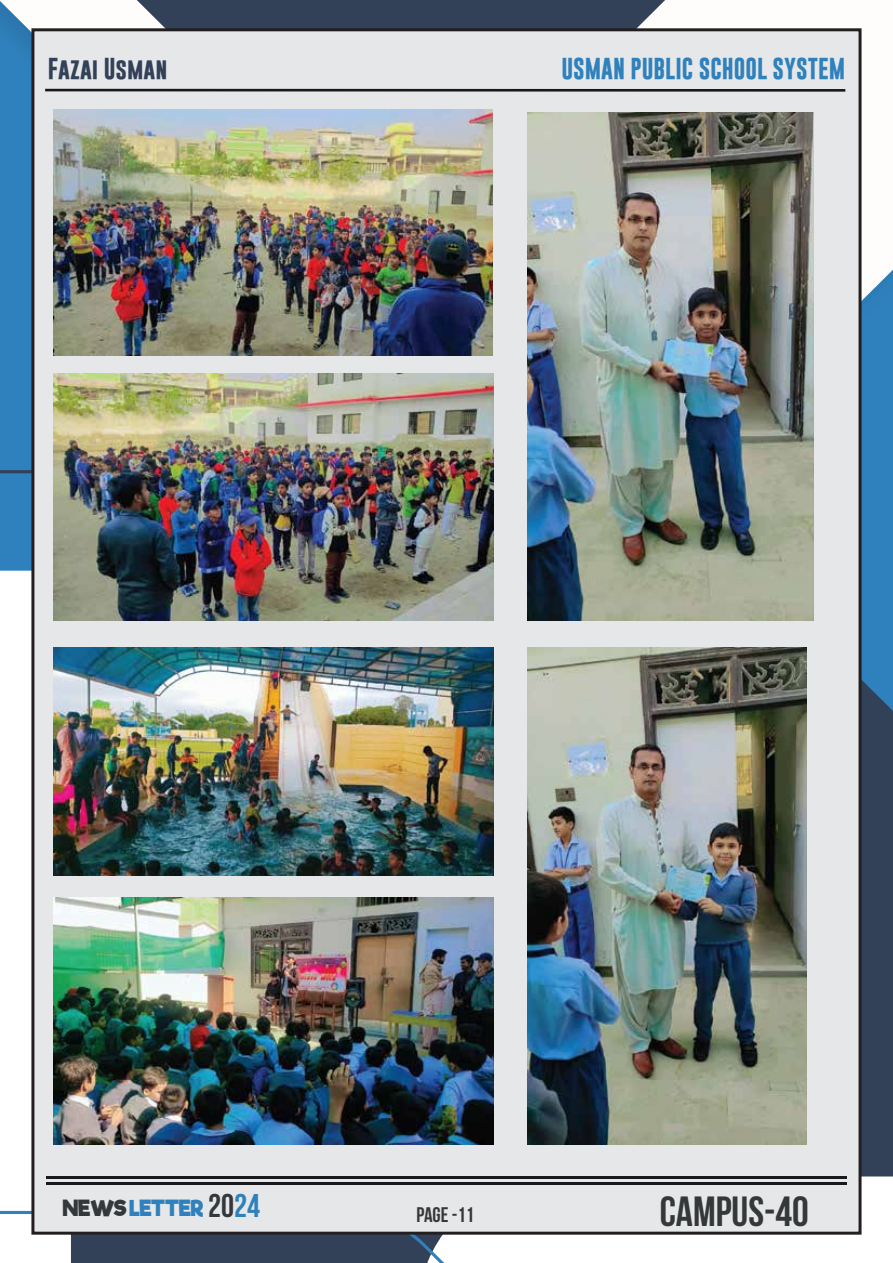
<style>
.page{position:relative;width:893px;height:1263px;background:#fff}
.page>*{position:absolute;margin:0;border:0;box-sizing:border-box;transform-origin:0 0}
.t1{font:700 42px "Bebas Neue";color:#353838}
.t2{font:700 21.9px "Gobold";color:#2f81bd}
.t3{font:700 21.9px "Gobold";color:#324058}
.t4{font:700 21px "Riffic Free";color:#2f81bd}
.t5{font:700 21px "Bebas Neue";color:#353838}
.s1{color:#35383a}
.s2{font-family:"Bebas Neue";font-size:32.7px;color:#35383a}
.s3{font-family:"Bebas Neue";font-size:32.7px}
</style>
<div class="page">
<svg style="left:0;top:28px;width:893px;height:503px;fill:#2f81bd"></svg>
<svg style="left:861px;top:581px;width:32px;height:654px;background:#435b77"></svg>
<svg style="left:0;top:1px;width:31px;height:472px;background:#3584bd"></svg>
<svg style="left:0;top:1211px;width:444px;height:52px"></svg>
<div style="left:137px;top:0;width:528px;height:28px;background:#324058"></div>
<div style="left:31px;top:28px;width:830px;height:1207px;background:#e6e7e8;border:3px solid #231f20"></div>
<hr style="left:46px;top:1176px;width:800px;height:2px;background:#19181d">
<hr style="left:46px;top:1182px;width:800px;height:2px;background:#19181d">
<hr style="left:45px;top:89px;width:800px;height:3px;background:#19181d">
<img style="left:54px;top:109px;width:438px;height:247px">
<img style="left:54px;top:374px;width:439px;height:247px">
<img style="left:54px;top:897px;width:439px;height:247px">
<img style="left:54px;top:648px;width:439px;height:227px">
<img style="left:528px;top:648px;width:279px;height:496px">
<img style="left:528px;top:112px;width:285px;height:508px">
<p class="t3" style="left:48px;top:54px;width:121px">Fazai Usman</p>
<p class="t2" style="left:561px;top:54px;width:285px">USMAN PUBLIC SCHOOL SYSTEM</p>
<p class="t4" style="left:63px;top:1196px;width:199px"><span class="s1">NEWS</span>LETTER <span class="s2">20</span><span class="s3">24</span></p>
<p class="t5" style="left:416px;top:1203px;width:59px">PAGE -11</p>
<h1 class="t1" style="left:660px;top:1188px;width:150px">CAMPUS-40</h1>
</div>
